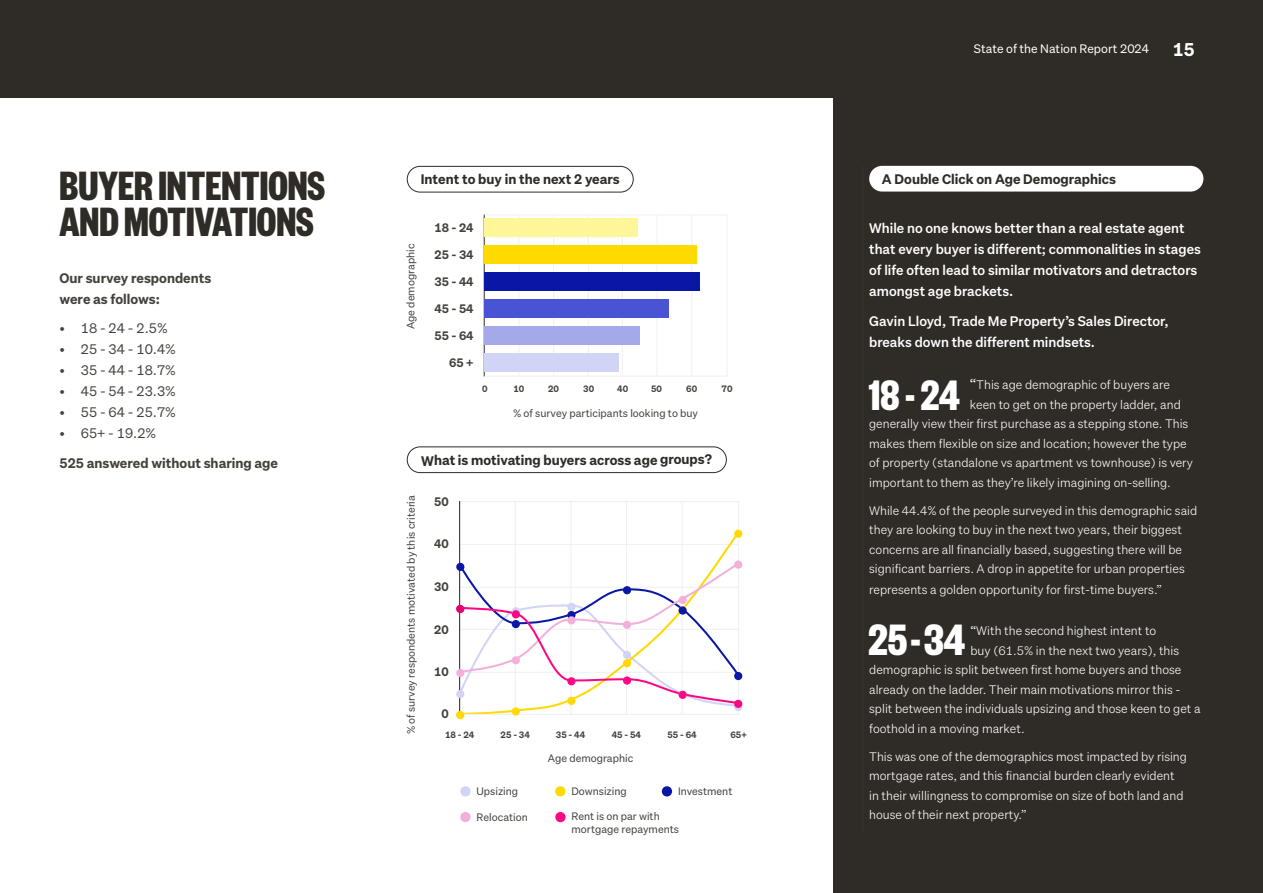
<style>
.page{position:relative;width:1263px;height:893px;background:#fff}
.page>*{position:absolute;margin:0;border:0;box-sizing:border-box;transform-origin:0 0}
._2018_Intro_White{font:700 48.3px "Founders Grotesk X Cond";color:#fff}
._2018_Intro_White-2{font:700 46.8px "Founders Grotesk X Cond";color:#fff}
._2018_Large_Section_Head{font:700 45px "Founders Grotesk X Cond";color:#2f2c28}
.t1{font:700 18px "Story Sans";color:#fff}
._2018_Intro_White-3{font:500 13.5px/21px "Story Sans";color:#fff}
._2018_Intro_White-4{font:700 13.5px "Story Sans";color:#2f2c28}
.t2{font:13.5px "Story Sans";color:#44413d}
._2018_Intro_White-5{font:700 13.5px "Story Sans";color:#44413d}
._2018_Intro_White-6{font:300 12px/19.5px "Story Sans";color:#fff}
._2018_Intro_White-7{font:700 12px "Story Sans";color:#44413d}
.t3{font:12px "Story Sans";color:#fff}
._2018_Intro_White-8{font:10.5px/13.5px "Story Sans";color:#44413d}
._2018_Intro_White-9{font:700 9px "Story Sans";color:#44413d}
.s1{font-weight:400;font-size:13.5px}
.s2{font-weight:400}
</style>
<div class="page">
<div style="left:833px;top:81px;width:430px;height:812px;background:#2f2c28"></div>
<div style="left:0;top:0;width:1263px;height:98px;background:#2f2c28"></div>
<div style="left:407px;top:166px;width:227px;height:26px;border:1px solid #2f2c28;border-radius:13px"></div>
<div style="left:407px;top:446px;width:320px;height:27px;border:1px solid #2f2c28;border-radius:13px"></div>
<div style="left:869px;top:166px;width:334px;height:26px;background:#fff;border-radius:13px"></div>
<svg style="left:460px;top:786px;width:11px;height:10px"></svg>
<svg style="left:555px;top:786px;width:10px;height:10px"></svg>
<svg style="left:662px;top:786px;width:10px;height:10px"></svg>
<svg style="left:460px;top:812px;width:11px;height:10px"></svg>
<svg style="left:555px;top:812px;width:11px;height:10px"></svg>
<hr style="left:515px;top:501px;width:1px;height:217px;background:#f0f0f0">
<hr style="left:570px;top:502px;width:1px;height:212px;background:#f0f0f0">
<hr style="left:626px;top:502px;width:1px;height:212px;background:#f0f0f0">
<hr style="left:681px;top:502px;width:1px;height:212px;background:#f0f0f0">
<hr style="left:738px;top:501px;width:1px;height:214px;background:#f0f0f0">
<svg style="left:460px;top:530px;width:278px;height:30px"></svg>
<hr style="left:460px;top:501px;width:278px;height:1px;background:#f0f0f0">
<hr style="left:459px;top:501px;width:1px;height:213px;background:#2e2b29">
<svg style="left:734px;top:530px;width:8px;height:8px"></svg>
<svg style="left:456px;top:560px;width:286px;height:159px"></svg>
<hr style="left:863px;top:166px;width:1px;height:667px;background:#393531">
<hr style="left:484px;top:215px;width:1px;height:161px;background:#2f2c28">
<hr style="left:519px;top:215px;width:1px;height:161px;background:#f0f0f0">
<hr style="left:553px;top:215px;width:1px;height:161px;background:#f0f0f0">
<hr style="left:588px;top:215px;width:1px;height:161px;background:#f0f0f0">
<hr style="left:622px;top:215px;width:1px;height:161px;background:#f0f0f0">
<hr style="left:657px;top:215px;width:1px;height:161px;background:#f0f0f0">
<hr style="left:691px;top:215px;width:1px;height:161px;background:#f0f0f0">
<hr style="left:727px;top:215px;width:1px;height:161px;background:#f0f0f0">
<hr style="left:485px;top:376px;width:242px;height:1px;background:#f0f0f0">
<div style="left:485px;top:219px;width:153px;height:18px;background:#fff599"></div>
<div style="left:485px;top:246px;width:212px;height:18px;background:#ffda00"></div>
<div style="left:485px;top:273px;width:215px;height:18px;background:#0916a6"></div>
<div style="left:485px;top:299px;width:184px;height:19px;background:#4854d3"></div>
<div style="left:485px;top:326px;width:155px;height:19px;background:#a3a9e9"></div>
<div style="left:485px;top:353px;width:134px;height:19px;background:#d1d4f4"></div>
<hr style="left:485px;top:215px;width:242px;height:1px;background:#f0f0f0">
<p class="_2018_Large_Section_Head" style="left:60px;top:158px;width:267px">BUYER INTENTIONS</p>
<p class="_2018_Large_Section_Head" style="left:60px;top:194px;width:256px">AND MOTIVATIONS</p>
<p class="_2018_Intro_White-5" style="left:60px;top:269px;width:153px">Our survey respondents</p>
<p class="_2018_Intro_White-5" style="left:60px;top:290px;width:102px">were as follows:</p>
<p class="t2" style="left:60px;top:320px;width:110px">• 18 - 24 - 2.5%</p>
<p class="t2" style="left:60px;top:341px;width:118px">• 25 - 34 - 10.4%</p>
<p class="t2" style="left:60px;top:362px;width:118px">• 35 - 44 - 18.7%</p>
<p class="t2" style="left:60px;top:383px;width:118px">• 45 - 54 - 23.3%</p>
<p class="t2" style="left:60px;top:404px;width:118px">• 55 - 64 - 25.7%</p>
<p class="t2" style="left:60px;top:425px;width:98px">• 65+ - 19.2%</p>
<p class="_2018_Intro_White-5" style="left:60px;top:454px;width:220px">525 answered without sharing age</p>
<p class="_2018_Intro_White-4" style="left:421px;top:170px;width:201px">Intent to buy in the next 2 years</p>
<p class="_2018_Intro_White-8" style="left:404px;top:329px;width:87px;rotate:-90deg">Age demographic</p>
<p class="_2018_Intro_White-7" style="left:434px;top:220px;width:41px">18 - 24</p>
<p class="_2018_Intro_White-7" style="left:434px;top:247px;width:41px">25 - 34</p>
<p class="_2018_Intro_White-7" style="left:434px;top:274px;width:41px">35 - 44</p>
<p class="_2018_Intro_White-7" style="left:434px;top:301px;width:41px">45 - 54</p>
<p class="_2018_Intro_White-7" style="left:434px;top:328px;width:41px">55 - 64</p>
<p class="_2018_Intro_White-7" style="left:449px;top:355px;width:26px">65 +</p>
<p class="_2018_Intro_White-9" style="left:482px;top:383px;width:7px">0</p>
<p class="_2018_Intro_White-9" style="left:513px;top:383px;width:12px">10</p>
<p class="_2018_Intro_White-9" style="left:548px;top:383px;width:12px">20</p>
<p class="_2018_Intro_White-9" style="left:583px;top:383px;width:12px">30</p>
<p class="_2018_Intro_White-9" style="left:617px;top:383px;width:12px">40</p>
<p class="_2018_Intro_White-9" style="left:651px;top:383px;width:12px">50</p>
<p class="_2018_Intro_White-9" style="left:686px;top:383px;width:12px">60</p>
<p class="_2018_Intro_White-9" style="left:722px;top:383px;width:12px">70</p>
<p class="_2018_Intro_White-8" style="left:513px;top:407px;width:187px">% of survey participants looking to buy</p>
<p class="_2018_Intro_White-4" style="left:421px;top:451px;width:293px">What is motivating buyers across age groups?</p>
<p class="_2018_Intro_White-8" style="left:404px;top:734px;width:241px;rotate:-90deg">% of survey respondents motivated by this criteria</p>
<p class="_2018_Intro_White-7" style="left:434px;top:493px;width:16px">50</p>
<p class="_2018_Intro_White-7" style="left:434px;top:536px;width:16px">40</p>
<p class="_2018_Intro_White-7" style="left:434px;top:579px;width:16px">30</p>
<p class="_2018_Intro_White-7" style="left:434px;top:622px;width:16px">20</p>
<p class="_2018_Intro_White-7" style="left:434px;top:664px;width:16px">10</p>
<p class="_2018_Intro_White-7" style="left:441px;top:706px;width:9px">0</p>
<p class="_2018_Intro_White-9" style="left:445px;top:728px;width:31px">18 - 24</p>
<p class="_2018_Intro_White-9" style="left:501px;top:728px;width:31px">25 - 34</p>
<p class="_2018_Intro_White-9" style="left:556px;top:728px;width:31px">35 - 44</p>
<p class="_2018_Intro_White-9" style="left:612px;top:728px;width:31px">45 - 54</p>
<p class="_2018_Intro_White-9" style="left:667px;top:728px;width:31px">55 - 64</p>
<p class="_2018_Intro_White-9" style="left:730px;top:728px;width:18px">65+</p>
<p class="_2018_Intro_White-8" style="left:548px;top:751px;width:87px">Age demographic</p>
<p class="_2018_Intro_White-8" style="left:477px;top:785px;width:43px">Upsizing</p>
<p class="_2018_Intro_White-8" style="left:571px;top:785px;width:57px">Downsizing</p>
<p class="_2018_Intro_White-8" style="left:678px;top:785px;width:56px">Investment</p>
<p class="_2018_Intro_White-8" style="left:477px;top:810px;width:53px">Relocation</p>
<p class="_2018_Intro_White-8" style="left:571px;top:809px;width:109px">Rent is on par with mortgage repayments</p>
<p class="t3" style="left:974px;top:42px;width:177px">State of the Nation Report 2024</p>
<h3 class="t1" style="left:1173px;top:37px;width:23px">15</h3>
<p class="_2018_Intro_White-4" style="left:882px;top:170px;width:235px">A Double Click on Age Demographics</p>
<p class="_2018_Intro_White-3" style="left:869px;top:218px;width:333px">While no one knows better than a real estate agent that every buyer is different; commonalities in stages of life often lead to similar motivators and detractors amongst age brackets.</p>
<p class="_2018_Intro_White-3" style="left:869px;top:310px;width:301px">Gavin Lloyd, Trade Me Property’s Sales Director, breaks down the different mindsets.</p>
<p class="_2018_Intro_White-2" style="left:869px;top:366px;width:92px">18 - 24</p>
<p class="_2018_Intro_White-6" style="left:970px;top:375px;width:202px"><span class="s1">“</span>This age demographic of buyers are</p>
<p class="_2018_Intro_White-6" style="left:970px;top:394px;width:212px">keen to get on the property ladder, and</p>
<p class="_2018_Intro_White-6" style="left:869px;top:414px;width:321px">generally view their first purchase as a stepping stone. This</p>
<p class="_2018_Intro_White-6" style="left:869px;top:433px;width:319px">makes them flexible on size and location; however the type</p>
<p class="_2018_Intro_White-6" style="left:869px;top:453px;width:325px">of property (standalone vs apartment vs townhouse) is very</p>
<p class="_2018_Intro_White-6" style="left:869px;top:472px;width:303px">important to them as they’re likely imagining on-selling.</p>
<p class="_2018_Intro_White-6" style="left:869px;top:500px;width:330px">While 44.4% of the people surveyed in this demographic said they are looking to buy in the next two years, their biggest concerns are all financially based, suggesting there will be significant barriers. A drop in appetite for urban properties</p>
<p class="_2018_Intro_White-6" style="left:869px;top:580px;width:294px">represents a golden opportunity for first-time buyers.”</p>
<p class="_2018_Intro_White" style="left:869px;top:609px;width:98px">25 - 34</p>
<p class="_2018_Intro_White-6" style="left:970px;top:621px;width:187px"><span class="s2">“</span>With the second highest intent to</p>
<p class="_2018_Intro_White-6" style="left:970px;top:640px;width:210px">buy (61.5% in the next two years), this</p>
<p class="_2018_Intro_White-6" style="left:869px;top:660px;width:314px">demographic is split between first home buyers and those</p>
<p class="_2018_Intro_White-6" style="left:869px;top:679px;width:313px">already on the ladder. Their main motivations mirror this -</p>
<p class="_2018_Intro_White-6" style="left:869px;top:699px;width:333px">split between the individuals upsizing and those keen to get a</p>
<p class="_2018_Intro_White-6" style="left:869px;top:718px;width:157px">foothold in a moving market.</p>
<p class="_2018_Intro_White-6" style="left:869px;top:746px;width:319px">This was one of the demographics most impacted by rising mortgage rates, and this financial burden clearly evident in their willingness to compromise on size of both land and house of their next property.”</p>
</div>
